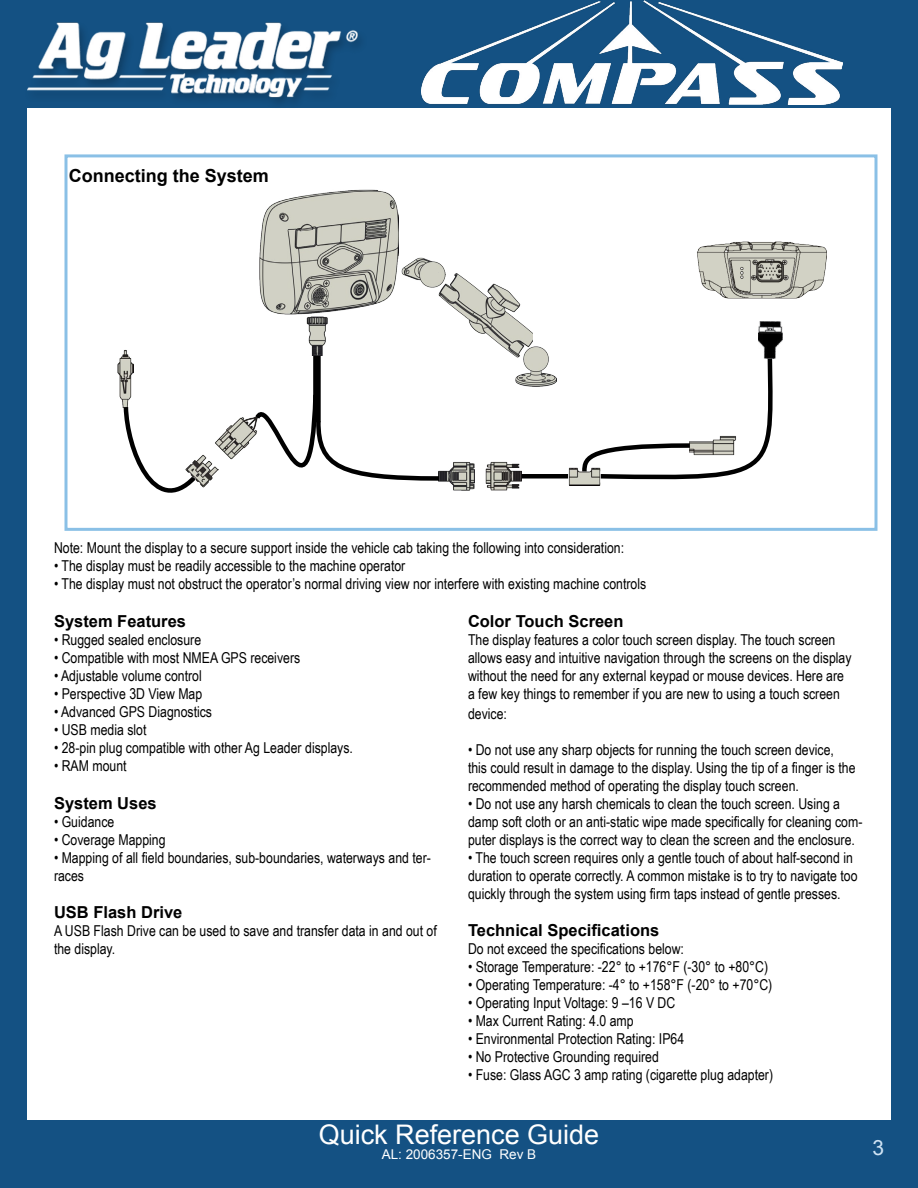
<style>
.page{position:relative;width:918px;height:1188px;background:#fff}
.page>*{position:absolute;margin:0;border:0;box-sizing:border-box;transform-origin:0 0}
.t1{font:27px "Arial";color:#fff}
.t2{font:21px "Arial";color:#cfe3f4}
.t3{font:700 18px "Arial";color:#000}
.t4{font:700 16.5px "Arial";color:#000}
.t5{font:15px/18px "Arial Narrow";color:#000}
.t6{font:13.5px "Arial";color:#fff}
</style>
<div class="page">
<div style="left:0;top:0;width:918px;height:108px;background:#145183"></div>
<div style="left:0;top:1120px;width:918px;height:68px;background:#145183"></div>
<div style="left:0;top:0;width:27px;height:1188px;background:#145183"></div>
<div style="left:891px;top:0;width:27px;height:1188px;background:#145183"></div>
<div style="left:23px;top:21px;width:346px;height:89px;background:#000;opacity:.25"></div>
<img style="left:27px;top:22px;width:333px;height:76px">
<img style="left:421px;top:0;width:422px;height:105px">
<div style="left:64px;top:154px;width:814px;height:377px;border:3px solid #8ac0e6"></div>
<img style="left:259px;top:190px;width:139px;height:124px">
<img style="left:515px;top:347px;width:42px;height:40px">
<img style="left:402px;top:257px;width:44px;height:30px">
<img style="left:439px;top:272px;width:93px;height:87px">
<img style="left:443px;top:462px;width:32px;height:29px">
<img style="left:118px;top:350px;width:16px;height:53px">
<img style="left:215px;top:417px;width:36px;height:42px">
<img style="left:568px;top:467px;width:33px;height:18px">
<img style="left:485px;top:462px;width:37px;height:29px">
<div style="left:313px;top:352px;width:8px;height:70px;background:#000"></div>
<svg style="left:251px;top:390px;width:192px;height:141px"></svg>
<svg style="left:122px;top:403px;width:63px;height:90px"></svg>
<img style="left:183px;top:454px;width:35px;height:34px">
<img style="left:306px;top:316px;width:22px;height:40px">
<svg style="left:580px;top:329px;width:203px;height:152px"></svg>
<div style="left:522px;top:474px;width:46px;height:5px;background:#000"></div>
<img style="left:697px;top:241px;width:130px;height:58px">
<img style="left:759px;top:322px;width:23px;height:36px">
<p class="t3" style="left:69px;top:164px;width:202px">Connecting the System</p>
<p class="t5" style="left:54px;top:538px;width:572px">Note: Mount the display to a secure support inside the vehicle cab taking the following into consideration:</p>
<p class="t5" style="left:54px;top:556px;width:353px">• The display must be readily accessible to the machine operator</p>
<p class="t5" style="left:54px;top:574px;width:594px">• The display must not obstruct the operator’s normal driving view nor interfere with existing machine controls</p>
<p class="t4" style="left:54px;top:610px;width:134px">System Features</p>
<p class="t5" style="left:54px;top:630px;width:149px">• Rugged sealed enclosure</p>
<p class="t5" style="left:54px;top:648px;width:248px">• Compatible with most NMEA GPS receivers</p>
<p class="t5" style="left:54px;top:666px;width:149px">• Adjustable volume control</p>
<p class="t5" style="left:54px;top:684px;width:150px">• Perspective 3D View Map</p>
<p class="t5" style="left:54px;top:702px;width:160px">• Advanced GPS Diagnostics</p>
<p class="t5" style="left:54px;top:720px;width:94px">• USB media slot</p>
<p class="t5" style="left:54px;top:738px;width:301px">• 28-pin plug compatible with other Ag Leader displays.</p>
<p class="t5" style="left:54px;top:756px;width:74px">• RAM mount</p>
<p class="t4" style="left:54px;top:792px;width:104px">System Uses</p>
<p class="t5" style="left:54px;top:812px;width:62px">• Guidance</p>
<p class="t5" style="left:54px;top:830px;width:113px">• Coverage Mapping</p>
<p class="t5" style="left:54px;top:848px;width:378px">• Mapping of all field boundaries, sub-boundaries, waterways and ter&shy;races</p>
<p class="t4" style="left:54px;top:902px;width:130px">USB Flash Drive</p>
<p class="t5" style="left:54px;top:922px;width:384px">A USB Flash Drive can be used to save and transfer data in and out of the display.</p>
<p class="t4" style="left:468px;top:610px;width:157px">Color Touch Screen</p>
<p class="t5" style="left:468px;top:630px;width:385px">The display features a color touch screen display. The touch screen allows easy and intuitive navigation through the screens on the display without the need for any external keypad or mouse devices. Here are a few key things to remember if you are new to using a touch screen</p>
<p class="t5" style="left:468px;top:704px;width:40px">device:</p>
<p class="t5" style="left:468px;top:740px;width:389px">• Do not use any sharp objects for running the touch screen device, this could result in damage to the display. Using the tip of a finger is the recommended method of operating the display touch screen.</p>
<p class="t5" style="left:468px;top:794px;width:396px">• Do not use any harsh chemicals to clean the touch screen. Using a damp soft cloth or an anti-static wipe made specifically for cleaning com&shy;puter displays is the correct way to clean the screen and the enclosure.</p>
<p class="t5" style="left:468px;top:848px;width:391px">• The touch screen requires only a gentle touch of about half-second in duration to operate correctly. A common mistake is to try to navigate too quickly through the system using firm taps instead of gentle presses.</p>
<p class="t4" style="left:468px;top:920px;width:193px">Technical Specifications</p>
<p class="t5" style="left:468px;top:940px;width:218px">Do not exceed the specifications below:</p>
<p class="t5" style="left:468px;top:958px;width:302px">• Storage Temperature: -22° to +176°F (-30° to +80°C)</p>
<p class="t5" style="left:468px;top:976px;width:306px">• Operating Temperature: -4° to +158°F (-20° to +70°C)</p>
<p class="t5" style="left:468px;top:994px;width:209px">• Operating Input Voltage: 9 –16 V DC</p>
<p class="t5" style="left:468px;top:1012px;width:167px">• Max Current Rating: 4.0 amp</p>
<p class="t5" style="left:468px;top:1030px;width:218px">• Environmental Protection Rating: IP64</p>
<p class="t5" style="left:468px;top:1048px;width:192px">• No Protective Grounding required</p>
<p class="t5" style="left:468px;top:1066px;width:307px">• Fuse: Glass AGC 3 amp rating (cigarette plug adapter)</p>
<h1 class="t1" style="left:319px;top:1117px;width:282px">Quick Reference Guide</h1>
<p class="t6" style="left:382px;top:1146px;width:156px">AL: 2006357-ENG Rev B</p>
<h2 class="t2" style="left:873px;top:1134px;width:13px">3</h2>
</div>
